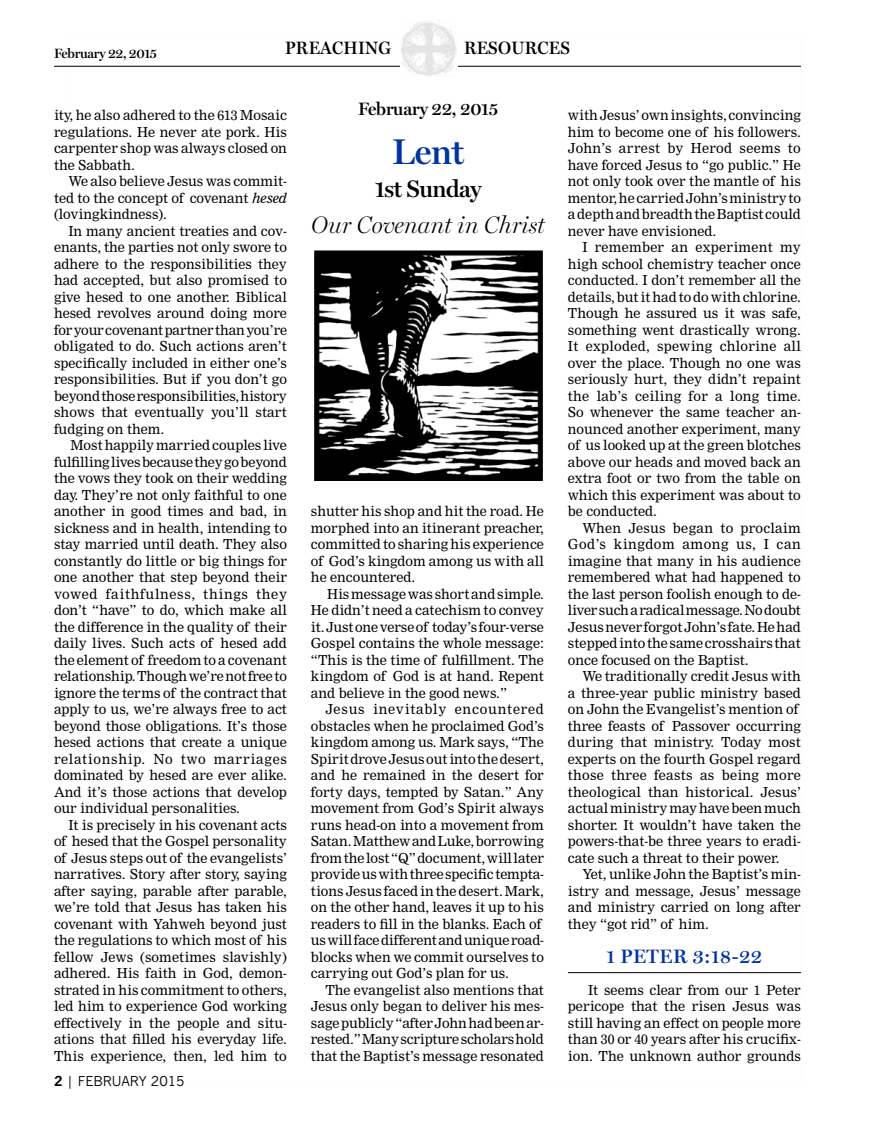
<style>
.page{position:relative;width:891px;height:1121px;background:#fff}
.page>*{position:absolute;margin:0;border:0;box-sizing:border-box;transform-origin:0 0}
.t1{font:600 36px "Miller Display";color:#0033a0}
.t2{font:italic 300 24px "Miller Display";color:#000}
.t3{font:600 24px "Miller Display";letter-spacing:-.02em;color:#000}
.t4{font:600 19.5px "Miller Display";letter-spacing:.03em;color:#0033a0}
.t5{font:600 18px "Miller Display";letter-spacing:.02em;color:#000;scale:.94 1}
.t6{font:600 18px "Miller Display";letter-spacing:-.01em;color:#000}
.t7{font:13.5px/16.5px "Nimrod";color:#000;text-align:justify}
.t8{font:600 13.5px "Miller Display";letter-spacing:-.02em;color:#000}
.t9{font:13.5px "News Gothic";color:#000}
.s1{font-style:italic}
.s2{font-weight:700}
</style>
<div class="page">
<hr style="left:54px;top:66px;width:747px;height:1px;background:#000">
<div style="left:400px;top:20px;width:58px;height:57px;background:#fff"></div>
<img style="left:400px;top:21px;width:57px;height:55px">
<hr style="left:568px;top:972px;width:233px;height:1px;background:#000">
<img style="left:316px;top:252px;width:226px;height:228px">
<div style="left:313px;top:249px;width:232px;height:240px;border:2px solid #fff"></div>
<p class="t8" style="left:54px;top:45px;width:104px">February 22, 2015</p>
<h3 class="t5" style="left:285px;top:37px;width:114px">PREACHING</h3>
<h3 class="t5" style="left:464px;top:37px;width:114px">RESOURCES</h3>
<p class="t7" style="left:54px;top:107px;width:234px">ity, he also adhered to the 613 Mosaic regulations. He never ate pork. His carpenter shop was always closed on the Sabbath.</p>
<p class="t7" style="left:54px;top:173px;width:234px;text-indent:14px">We also believe Jesus was commit&shy;ted to the concept of covenant <span class="s1">hesed </span>(lovingkindness).</p>
<p class="t7" style="left:54px;top:222px;width:235px;text-indent:14px">In many ancient treaties and cov&shy;enants, the parties not only swore to adhere to the responsibilities they had accepted, but also promised to give hesed to one another. Biblical hesed revolves around doing more for your covenant partner than you’re obligated to do. Such actions aren’t specifically included in either one’s responsibilities. But if you don’t go beyond those responsibilities, history shows that eventually you’ll start fudging on them.</p>
<p class="t7" style="left:54px;top:437px;width:235px;text-indent:16px">Most happily married couples live fulfilling lives because they go beyond the vows they took on their wedding day. They’re not only faithful to one another in good times and bad, in sickness and in health, intending to stay married until death. They also constantly do little or big things for one another that step beyond their vowed faithfulness, things they don’t “have” to do, which make all the difference in the quality of their daily lives. Such acts of hesed add the element of freedom to a covenant relationship. Though we’re not free to ignore the terms of the contract that apply to us, we’re always free to act beyond those obligations. It’s those hesed actions that create a unique relationship. No two marriages dominated by hesed are ever alike.<br>And it’s those actions that develop our individual personalities.</p>
<p class="t7" style="left:54px;top:816px;width:234px;text-indent:14px">It is precisely in his covenant acts of hesed that the Gospel personality of Jesus steps out of the evangelists’ narratives. Story after story, saying after saying, parable after parable, we’re told that Jesus has taken his covenant with Yahweh beyond just the regulations to which most of his fellow Jews (sometimes slavishly) adhered. His faith in God, demon&shy;strated in his commitment to others, led him to experience God working effectively in the people and situ&shy;ations that filled his everyday life.<br>This experience, then, led him to</p>
<p class="t9" style="left:54px;top:1072px;width:132px"><span class="s2">2</span> | FEBRUARY 2015</p>
<h3 class="t6" style="left:358px;top:98px;width:142px">February 22, 2015</h3>
<h1 class="t1" style="left:392px;top:130px;width:74px">Lent</h1>
<h2 class="t3" style="left:375px;top:175px;width:108px">1st Sunday</h2>
<h2 class="t2" style="left:311px;top:210px;width:235px">Our Covenant in Christ</h2>
<p class="t7" style="left:311px;top:503px;width:234px">shutter his shop and hit the road. He morphed into an itinerant preacher, committed to sharing his experience of God’s kingdom among us with all he encountered.</p>
<p class="t7" style="left:311px;top:585px;width:235px;text-indent:16px">His message was short and simple.<br>He didn’t need a catechism to convey it. Just one verse of today’s four-verse Gospel contains the whole message: “This is the time of fulfillment. The kingdom of God is at hand. Repent and believe in the good news.”</p>
<p class="t7" style="left:311px;top:701px;width:235px;text-align:left;text-indent:14px">Jesus inevitably encountered obstacles when he proclaimed God’s kingdom among us. Mark says, “The Spirit drove Jesus out into the desert, and he remained in the desert for forty days, tempted by Satan.” Any movement from God’s Spirit always runs head-on into a movement from Satan. Matthew and Luke, borrowing from the lost “Q” document, will later provide us with three specific tempta&shy;tions Jesus faced in the desert. Mark, on the other hand, leaves it up to his readers to fill in the blanks. Each of us will face different and unique road&shy;blocks when we commit ourselves to carrying out God’s plan for us.</p>
<p class="t7" style="left:311px;top:981px;width:235px;text-indent:14px">The evangelist also mentions that Jesus only began to deliver his mes&shy;sage publicly “after John had been ar&shy;rested.” Many scripture scholars hold that the Baptist’s message resonated</p>
<p class="t7" style="left:568px;top:107px;width:235px">with Jesus’ own insights, convincing him to become one of his followers.<br>John’s arrest by Herod seems to have forced Jesus to “go public.” He not only took over the mantle of his mentor, he carried John’s ministry to a depth and breadth the Baptist could never have envisioned.</p>
<p class="t7" style="left:568px;top:239px;width:235px;text-indent:14px">I remember an experiment my high school chemistry teacher once conducted. I don’t remember all the details, but it had to do with chlorine.<br>Though he assured us it was safe, something went drastically wrong.<br>It exploded, spewing chlorine all over the place. Though no one was seriously hurt, they didn’t repaint the lab’s ceiling for a long time.<br>So whenever the same teacher an&shy;nounced another experiment, many of us looked up at the green blotches above our heads and moved back an extra foot or two from the table on which this experiment was about to be conducted.</p>
<p class="t7" style="left:568px;top:519px;width:235px;text-indent:14px">When Jesus began to proclaim God’s kingdom among us, I can imagine that many in his audience remembered what had happened to the last person foolish enough to de&shy;liver such a radical message. No doubt Jesus never forgot John’s fate. He had stepped into the same crosshairs that once focused on the Baptist.</p>
<p class="t7" style="left:568px;top:668px;width:235px;text-align:left;text-indent:14px">We traditionally credit Jesus with a three-year public ministry based on John the Evangelist’s mention of three feasts of Passover occurring during that ministry. Today most experts on the fourth Gospel regard those three feasts as being more theological than historical. Jesus’ actual ministry may have been much shorter. It wouldn’t have taken the powers-that-be three years to eradi&shy;cate such a threat to their power.</p>
<p class="t7" style="left:568px;top:866px;width:234px;text-indent:14px">Yet, unlike John the Baptist’s min&shy;istry and message, Jesus’ message and ministry carried on long after they “got rid” of him.</p>
<h3 class="t4" style="left:607px;top:945px;width:157px">1 PETER 3:18-22</h3>
<p class="t7" style="left:568px;top:981px;width:235px;text-indent:20px">It seems clear from our 1 Peter pericope that the risen Jesus was still having an effect on people more than 30 or 40 years after his crucifix&shy;ion. The unknown author grounds</p>
</div>
